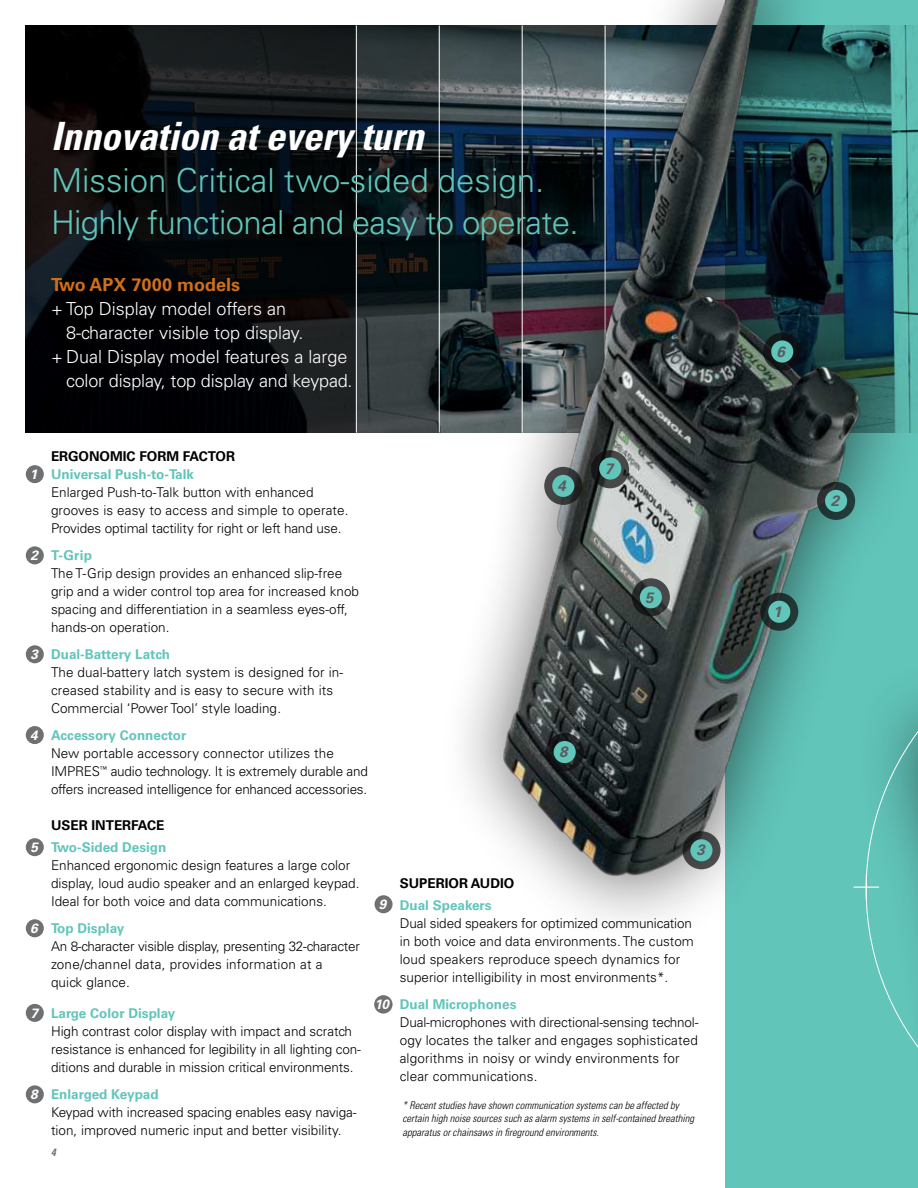
<style>
.page{position:relative;width:918px;height:1188px;background:#fff}
.page>*{position:absolute;margin:0;border:0;box-sizing:border-box;transform-origin:0 0}
.t1{font:italic 700 condensed 39px "Univers";color:#fff}
.t2{font:300 33px/42px "Univers";letter-spacing:-.02em;color:#61c5ba}
.t3{font:300 18px "Univers";color:#fff}
.t4{font:700 18px "Univers";color:#d06f1a}
.t5{font:italic 700 15px "Univers";color:#5a5b5d}
.t6{font:300 13.5px/18px "Univers";color:#000}
.t7{font:700 13.5px "Univers";color:#61c5ba}
.t8{font:700 13.5px "Univers";color:#000}
.t9{font:italic 700 13.5px "Univers";color:#fff}
.t10{font:italic 300 condensed 10.5px/13.5px "Univers";color:#000}
.t11{font:italic 700 condensed 10.5px "Univers";color:#6e7072}
</style>
<div class="page">
<div style="left:726px;top:0;width:192px;height:1188px;background:#61c5ba"></div>
<div style="left:26px;top:546px;width:18px;height:18px;background:#6e7072;border-radius:50%"></div>
<div style="left:26px;top:645px;width:18px;height:18px;background:#6e7072;border-radius:50%"></div>
<div style="left:26px;top:838px;width:18px;height:18px;background:#6e7072;border-radius:50%"></div>
<div style="left:26px;top:726px;width:18px;height:18px;background:#6e7072;border-radius:50%"></div>
<div style="left:26px;top:465px;width:18px;height:18px;background:#6e7072;border-radius:50%"></div>
<svg style="left:26px;top:26px;width:330px;height:407px;background:#090b0d"></svg>
<svg style="left:357px;top:26px;width:71px;height:407px;background:#222a2d"></svg>
<div style="left:26px;top:919px;width:18px;height:18px;background:#6e7072;border-radius:50%"></div>
<div style="left:26px;top:1004px;width:18px;height:18px;background:#6e7072;border-radius:50%"></div>
<div style="left:26px;top:1085px;width:18px;height:18px;background:#6e7072;border-radius:50%"></div>
<div style="left:375px;top:895px;width:18px;height:18px;background:#6e7072;border-radius:50%"></div>
<div style="left:374px;top:995px;width:19px;height:19px;background:#6e7072;border-radius:50%"></div>
<div style="left:428px;top:0;width:490px;height:939px;background:#0d0c0d;opacity:.55"></div>
<img style="left:496px;top:0;width:386px;height:886px">
<svg style="left:760px;top:593px;width:38px;height:38px"></svg>
<div style="left:768px;top:601px;width:22px;height:22px;background:#61c5ba;border-radius:50%"></div>
<svg style="left:682px;top:831px;width:38px;height:38px"></svg>
<div style="left:690px;top:839px;width:23px;height:22px;background:#61c5ba;border-radius:50%"></div>
<svg style="left:817px;top:482px;width:38px;height:38px"></svg>
<div style="left:825px;top:490px;width:22px;height:22px;background:#61c5ba;border-radius:50%"></div>
<svg style="left:544px;top:467px;width:38px;height:38px"></svg>
<div style="left:552px;top:475px;width:22px;height:22px;background:#61c5ba;border-radius:50%"></div>
<svg style="left:632px;top:578px;width:38px;height:38px"></svg>
<div style="left:640px;top:586px;width:22px;height:22px;background:#61c5ba;border-radius:50%"></div>
<svg style="left:546px;top:733px;width:38px;height:38px"></svg>
<div style="left:554px;top:741px;width:22px;height:22px;background:#61c5ba;border-radius:50%"></div>
<svg style="left:854px;top:623px;width:64px;height:425px"></svg>
<hr style="left:439px;top:26px;width:1px;height:407px;background:#fff">
<svg style="left:591px;top:450px;width:38px;height:38px"></svg>
<div style="left:599px;top:457px;width:22px;height:23px;background:#61c5ba;border-radius:50%"></div>
<svg style="left:763px;top:333px;width:38px;height:38px"></svg>
<div style="left:771px;top:340px;width:22px;height:23px;background:#61c5ba;border-radius:50%"></div>
<h1 class="t1" style="left:51px;top:121px;width:374px">Innovation at every turn</h1>
<h2 class="t2" style="left:51px;top:162px;width:529px">Mission Critical two-sided design.<br>Highly functional and easy to operate.</h2>
<h3 class="t4" style="left:51px;top:278px;width:191px">Two APX 7000 models</h3>
<h3 class="t3" style="left:51px;top:302px;width:237px">+ Top Display model offers an</h3>
<h3 class="t3" style="left:66px;top:326px;width:239px">8-character visible top display.</h3>
<h3 class="t3" style="left:51px;top:350px;width:298px">+ Dual Display model features a large</h3>
<h3 class="t3" style="left:66px;top:374px;width:288px">color display, top display and keypad.</h3>
<p class="t9" style="left:30px;top:466px;width:9px">1</p>
<p class="t9" style="left:31px;top:547px;width:9px">2</p>
<p class="t9" style="left:31px;top:646px;width:9px">3</p>
<p class="t9" style="left:30px;top:727px;width:9px">4</p>
<p class="t9" style="left:31px;top:840px;width:9px">5</p>
<p class="t9" style="left:30px;top:921px;width:9px">6</p>
<p class="t9" style="left:31px;top:1005px;width:9px">7</p>
<p class="t9" style="left:30px;top:1086px;width:9px">8</p>
<p class="t8" style="left:51px;top:451px;width:186px">ERGONOMIC FORM FACTOR</p>
<p class="t7" style="left:51px;top:469px;width:144px">Universal Push-to-Talk</p>
<p class="t6" style="left:51px;top:485px;width:299px">Enlarged Push-to-Talk button with enhanced grooves is easy to access and simple to operate.<br>Provides optimal tactility for right or left hand use.</p>
<p class="t7" style="left:51px;top:550px;width:43px">T-Grip</p>
<p class="t6" style="left:51px;top:566px;width:310px">The T-Grip design provides an enhanced slip-free grip and a wider control top area for increased knob spacing and differentiation in a seamless eyes-off, hands-on operation.</p>
<p class="t7" style="left:51px;top:649px;width:121px">Dual-Battery Latch</p>
<p class="t6" style="left:51px;top:665px;width:294px">The dual-battery latch system is designed for in&shy;creased stability and is easy to secure with its<br>Commercial ‘Power Tool’ style loading.</p>
<p class="t7" style="left:51px;top:730px;width:137px">Accessory Connector</p>
<p class="t6" style="left:51px;top:746px;width:318px">New portable accessory connector utilizes the<br>IMPRES<sup>™</sup> audio technology. It is extremely durable and offers increased intelligence for enhanced accessories.</p>
<p class="t8" style="left:51px;top:820px;width:115px">USER INTERFACE</p>
<p class="t7" style="left:51px;top:842px;width:117px">Two-Sided Design</p>
<p class="t6" style="left:51px;top:857px;width:310px">Enhanced ergonomic design features a large color display, loud audio speaker and an enlarged keypad.<br>Ideal for both voice and data communications.</p>
<p class="t7" style="left:51px;top:923px;width:75px">Top Display</p>
<p class="t6" style="left:51px;top:938px;width:311px">An 8-character visible display, presenting 32-character zone/channel data, provides information at a<br>quick glance.</p>
<p class="t7" style="left:51px;top:1007px;width:126px">Large Color Display</p>
<p class="t6" style="left:51px;top:1023px;width:311px">High contrast color display with impact and scratch resistance is enhanced for legibility in all lighting con&shy;ditions and durable in mission critical environments.</p>
<p class="t7" style="left:51px;top:1089px;width:109px">Enlarged Keypad</p>
<p class="t6" style="left:51px;top:1104px;width:307px">Keypad with increased spacing enables easy naviga&shy;tion, improved numeric input and better visibility.</p>
<p class="t11" style="left:51px;top:1148px;width:6px">4</p>
<p class="t9" style="left:379px;top:896px;width:9px">9</p>
<p class="t9" style="left:374px;top:997px;width:16px">10</p>
<p class="t5" style="left:557px;top:477px;width:10px">4</p>
<p class="t5" style="left:605px;top:460px;width:10px">7</p>
<p class="t5" style="left:645px;top:589px;width:10px">5</p>
<p class="t5" style="left:559px;top:744px;width:10px">8</p>
<p class="t5" style="left:697px;top:841px;width:10px">3</p>
<p class="t8" style="left:400px;top:878px;width:116px">SUPERIOR AUDIO</p>
<p class="t7" style="left:400px;top:900px;width:93px">Dual Speakers</p>
<p class="t6" style="left:400px;top:915px;width:296px">Dual sided speakers for optimized communication in both voice and data environments. The custom loud speakers reproduce speech dynamics for superior intelligibility in most environments*.</p>
<p class="t7" style="left:400px;top:999px;width:118px">Dual Microphones</p>
<p class="t6" style="left:400px;top:1014px;width:300px">Dual-microphones with directional-sensing technol&shy;ogy locates the talker and engages sophisticated algorithms in noisy or windy environments for clear communications.</p>
<p class="t10" style="left:403px;top:1099px;width:293px">* Recent studies have shown communication systems can be affected by certain high noise sources such as alarm systems in self-contained breathing apparatus or chainsaws in fireground environments.</p>
<p class="t5" style="left:776px;top:343px;width:10px">6</p>
<p class="t5" style="left:773px;top:603px;width:10px">1</p>
<p class="t5" style="left:831px;top:492px;width:10px">2</p>
</div>
